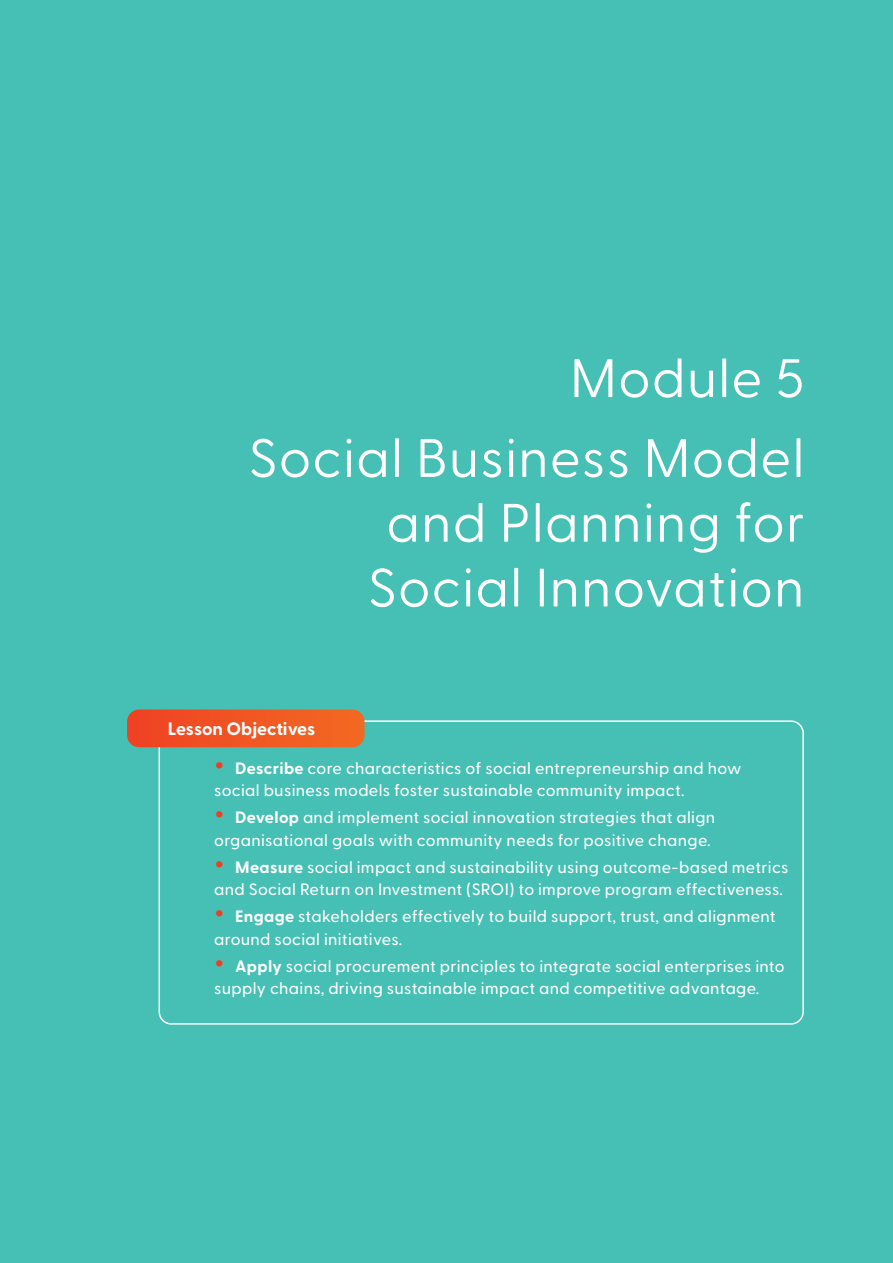
<style>
.page{position:relative;width:893px;height:1263px;background:#46c0b5}
.page>*{position:absolute;margin:0;border:0;box-sizing:border-box;transform-origin:0 0}
.t1{font:54px/79.8px "Greycliff CF";letter-spacing:.02em;color:#fff;text-align:right}
.t2{font:700 18px "Greycliff CF";color:#fff}
.t3{font:500 16.5px/22.5px "Greycliff CF";letter-spacing:.02em;color:#fff}
.s1{font-weight:700;font-size:31.5px;color:#ef3f23}
.s2{font-weight:700}
</style>
<div class="page">
<div style="left:159px;top:720px;width:645px;height:305px;border:2px solid #fff;border-radius:12px"></div>
<svg style="left:127px;top:709px;width:237px;height:38px;background:#ec5826"></svg>
<h1 class="t1" style="left:248px;top:334px;width:557px">Module 5<br>Social Business Model</h1>
<h1 class="t1" style="left:368px;top:486px;width:439px;line-height:64.8px;text-align:center">and Planning for<br>Social Innovation</h1>
<p class="t2" style="left:168px;top:715px;width:149px">Lesson Objectives</p>
<p class="t3" style="left:214px;top:755px;width:529px"><span class="s1">•</span> <span class="s2">Describe</span> core characteristics of social entrepreneurship and how social business models foster sustainable community impact.</p>
<p class="t3" style="left:214px;top:805px;width:503px"><span class="s1">•</span> <span class="s2">Develop</span> and implement social innovation strategies that align organisational goals with community needs for positive change.</p>
<p class="t3" style="left:214px;top:854px;width:576px"><span class="s1">•</span> <span class="s2">Measure</span> social impact and sustainability using outcome-based metrics and Social Return on Investment (SROI) to improve program effectiveness.</p>
<p class="t3" style="left:214px;top:904px;width:563px"><span class="s1">•</span> <span class="s2">Engage</span> stakeholders effectively to build support, trust, and alignment around social initiatives.</p>
<p class="t3" style="left:214px;top:953px;width:572px"><span class="s1">•</span> <span class="s2">Apply</span> social procurement principles to integrate social enterprises into supply chains, driving sustainable impact and competitive advantage.</p>
</div>
